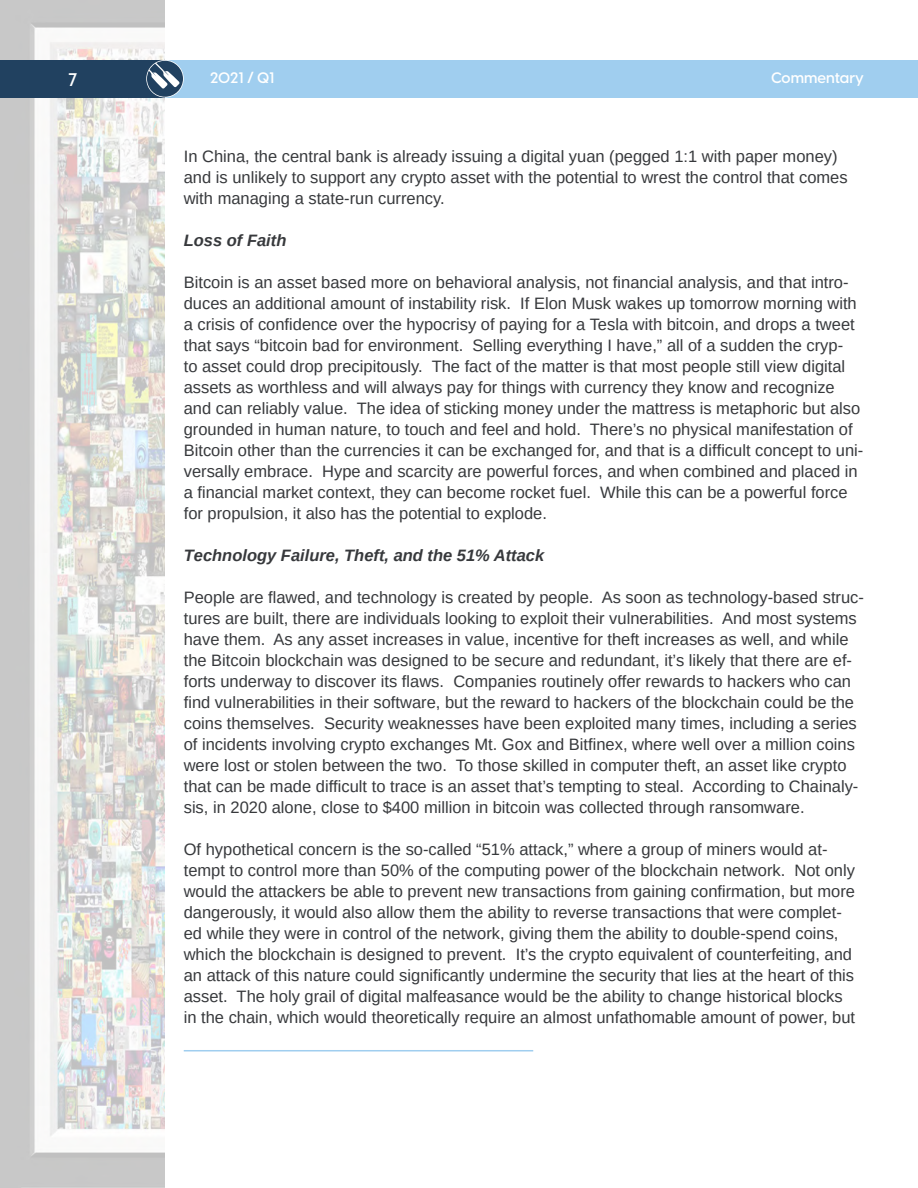
<style>
.page{position:relative;width:918px;height:1188px;background:#fff}
.page>*{position:absolute;margin:0;border:0;box-sizing:border-box;transform-origin:0 0}
.t1{font:600 18px "Visby CF";color:#fff}
.t2{font:16.5px/21px "Arimo";color:#37393c}
.t3{font:italic 700 16.5px "Arimo";color:#37393c}
.t4{font:600 15px "Visby CF";color:#fff}
</style>
<div class="page">
<img style="left:0;top:0;width:165px;height:1188px">
<div style="left:0;top:60px;width:165px;height:38px;background:#214160"></div>
<div style="left:165px;top:60px;width:753px;height:38px;background:#a0ceef"></div>
<svg style="left:146px;top:60px;width:38px;height:38px"></svg>
<svg style="left:147px;top:61px;width:36px;height:36px"></svg>
<hr style="left:184px;top:1050px;width:349px;height:1px;background:#a0ceef">
<p class="t1" style="left:69px;top:68px;width:11px">7</p>
<p class="t4" style="left:210px;top:68px;width:66px">2021 / Q1</p>
<p class="t4" style="left:771px;top:68px;width:94px">Commentary</p>
<p class="t2" style="left:184px;top:146px;width:665px">In China, the central bank is already issuing a digital yuan (pegged 1:1 with paper money) and is unlikely to support any crypto asset with the potential to wrest the control that comes with managing a state-run currency.</p>
<p class="t3" style="left:184px;top:229px;width:104px">Loss of Faith</p>
<p class="t2" style="left:184px;top:272px;width:681px">Bitcoin is an asset based more on behavioral analysis, not financial analysis, and that intro&shy;duces an additional amount of instability risk. If Elon Musk wakes up tomorrow morning with a crisis of confidence over the hypocrisy of paying for a Tesla with bitcoin, and drops a tweet that says “bitcoin bad for environment. Selling everything I have,” all of a sudden the cryp-<br>to asset could drop precipitously. The fact of the matter is that most people still view digital assets as worthless and will always pay for things with currency they know and recognize and can reliably value. The idea of sticking money under the mattress is metaphoric but also grounded in human nature, to touch and feel and hold. There’s no physical manifestation of Bitcoin other than the currencies it can be exchanged for, and that is a difficult concept to uni&shy;versally embrace. Hype and scarcity are powerful forces, and when combined and placed in a financial market context, they can become rocket fuel. While this can be a powerful force for propulsion, it also has the potential to explode.</p>
<p class="t3" style="left:184px;top:544px;width:362px">Technology Failure, Theft, and the 51% Attack</p>
<p class="t2" style="left:184px;top:587px;width:682px">People are flawed, and technology is created by people. As soon as technology-based struc&shy;tures are built, there are individuals looking to exploit their vulnerabilities. And most systems have them. As any asset increases in value, incentive for theft increases as well, and while the Bitcoin blockchain was designed to be secure and redundant, it’s likely that there are ef&shy;forts underway to discover its flaws. Companies routinely offer rewards to hackers who can find vulnerabilities in their software, but the reward to hackers of the blockchain could be the coins themselves. Security weaknesses have been exploited many times, including a series of incidents involving crypto exchanges Mt. Gox and Bitfinex, where well over a million coins were lost or stolen between the two. To those skilled in computer theft, an asset like crypto that can be made difficult to trace is an asset that’s tempting to steal. According to Chainaly&shy;sis, in 2020 alone, close to $400 million in bitcoin was collected through ransomware.</p>
<p class="t2" style="left:184px;top:839px;width:673px">Of hypothetical concern is the so-called “51% attack,” where a group of miners would at&shy;tempt to control more than 50% of the computing power of the blockchain network. Not only would the attackers be able to prevent new transactions from gaining confirmation, but more dangerously, it would also allow them the ability to reverse transactions that were complet&shy;ed while they were in control of the network, giving them the ability to double-spend coins, which the blockchain is designed to prevent. It’s the crypto equivalent of counterfeiting, and an attack of this nature could significantly undermine the security that lies at the heart of this asset. The holy grail of digital malfeasance would be the ability to change historical blocks in the chain, which would theoretically require an almost unfathomable amount of power, but</p>
</div>
